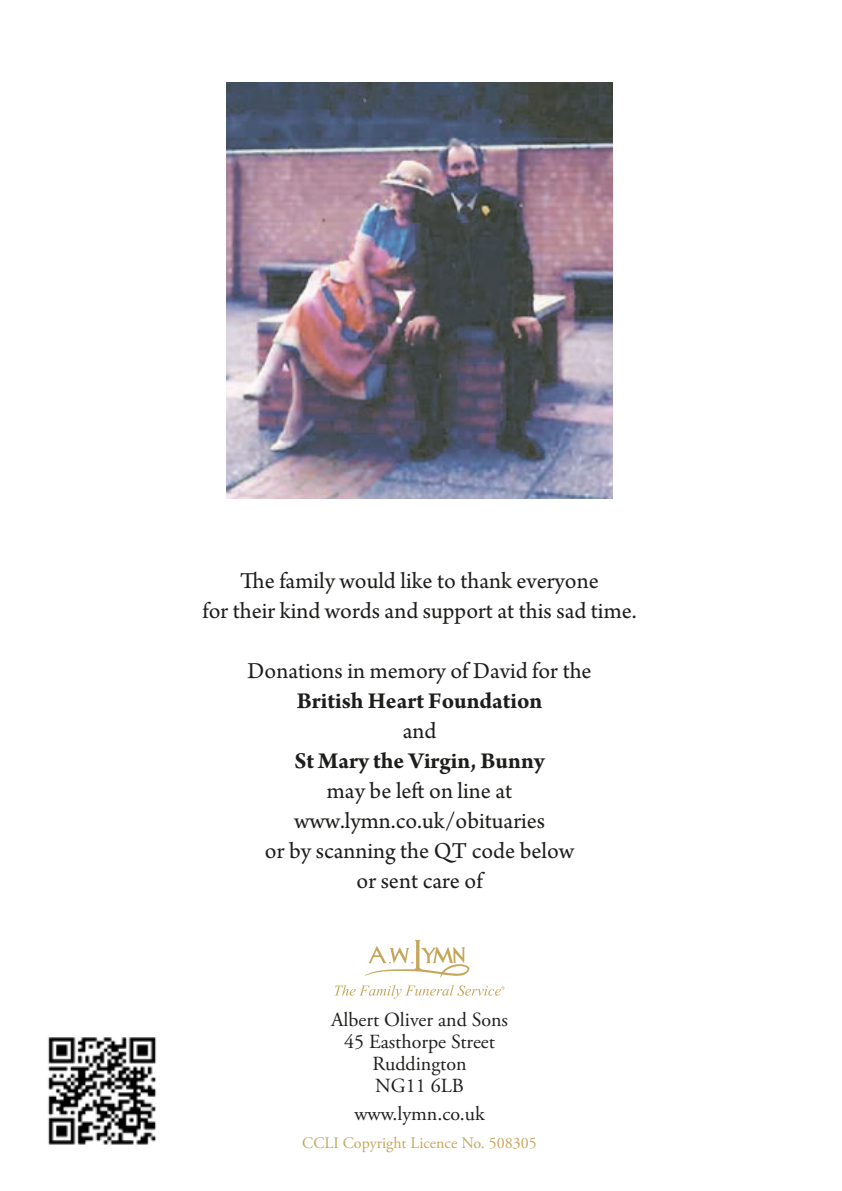
<style>
.page{position:relative;width:842px;height:1191px;background:#fff}
.page>*{position:absolute;margin:0;border:0;box-sizing:border-box;transform-origin:0 0}
.t1{font:24px/30px "Arno Pro";color:#1d1d1b;text-align:center}
.t2{font:700 24px "Arno Pro";color:#1d1d1b}
.t3{font:20px/22px "Adobe Garamond Pro";color:#1d1d1b;text-align:center}
.t4{font:16px "Adobe Garamond Pro";color:#c6a65b}
</style>
<div class="page">
<img style="left:226px;top:83px;width:387px;height:415px">
<svg style="left:334px;top:939px;width:171px;height:59px"></svg>
<img style="left:48px;top:1037px;width:108px;height:108px">
<p class="t1" style="left:202px;top:567px;width:436px">The family would like to thank everyone<br>for their kind words and support at this sad time.</p>
<p class="t1" style="left:247px;top:657px;width:346px">Donations in memory of David for the</p>
<p class="t2" style="left:297px;top:687px;width:247px">British Heart Foundation</p>
<p class="t1" style="left:403px;top:717px;width:35px">and</p>
<p class="t2" style="left:294px;top:747px;width:252px">St Mary the Virgin, Bunny</p>
<p class="t1" style="left:265px;top:777px;width:311px">may be left on line at www.lymn.co.uk/obituaries<br>or by scanning the QT code below or sent care of</p>
<p class="t3" style="left:331px;top:1009px;width:179px">Albert Oliver and Sons<br>45 Easthorpe Street<br>Ruddington<br>NG11 6LB</p>
<p class="t3" style="left:354px;top:1103px;width:132px">www.lymn.co.uk</p>
<p class="t4" style="left:302px;top:1133px;width:236px">CCLI Copyright Licence No. 508305</p>
</div>
